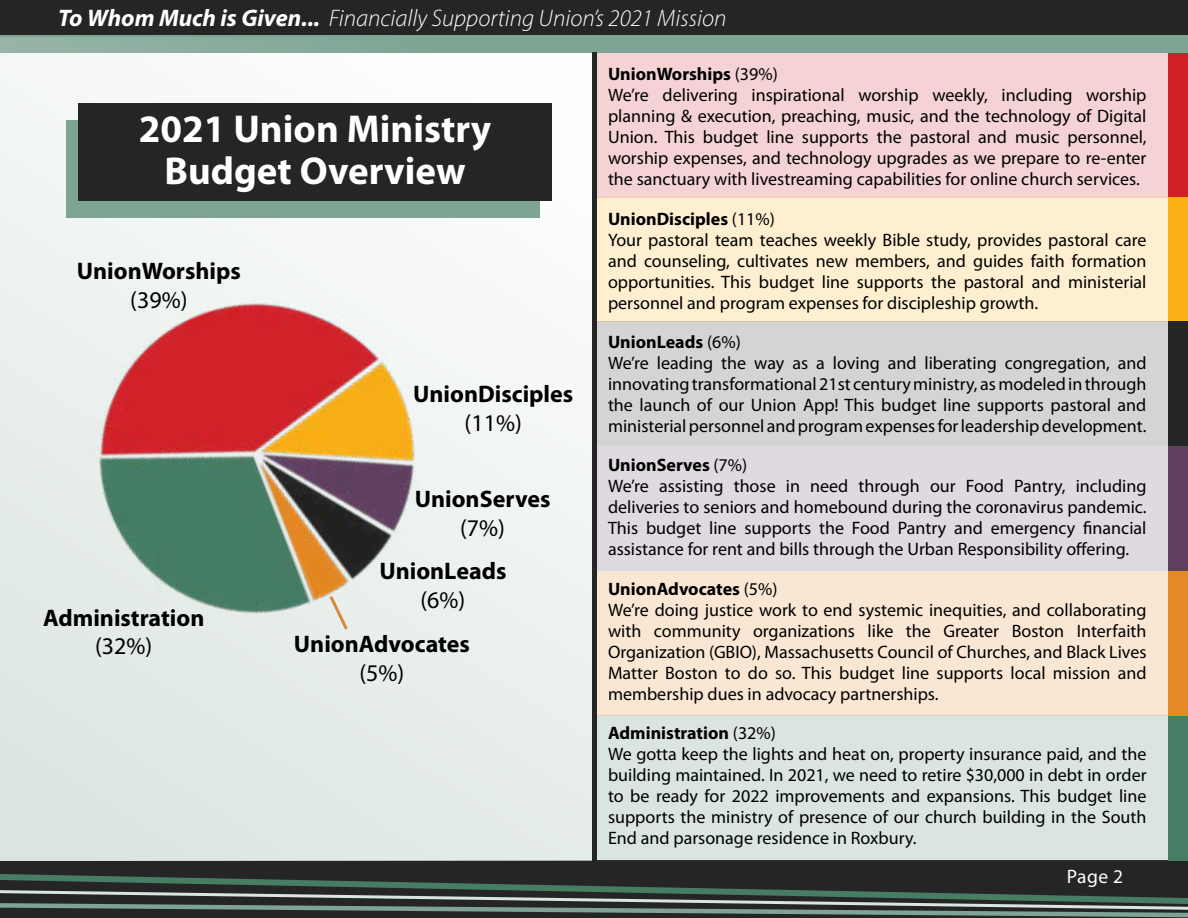
<style>
.page{position:relative;width:1188px;height:918px;background:#fff}
.page>*{position:absolute;margin:0;border:0;box-sizing:border-box;transform-origin:0 0}
.t1{font:700 39px/42px "Myriad Pro";color:#fff;text-align:center}
.t2{font:700 24px "Myriad Pro";color:#000}
.t3{font:italic 300 24px "Myriad Pro";color:#fff}
.t4{font:24px "Myriad Pro";color:#000}
.t5{font:19.5px "Myriad Pro";color:#fff}
.t6{font:18px/21px "Myriad Pro";color:#000}
.s1{font-weight:700}
</style>
<div class="page">
<div style="left:0;top:861px;width:1188px;height:57px;background:#252525"></div>
<div style="left:0;top:35px;width:1188px;height:18px;background:#7ea494"></div>
<div style="left:0;top:0;width:1188px;height:35px;background:#252525"></div>
<svg style="left:0;top:874px;width:736px;height:15px"></svg>
<svg style="left:0;top:889px;width:1188px;height:29px"></svg>
<svg style="left:0;top:38px;width:594px;height:823px;fill:#e8efeb"></svg>
<img style="left:40px;top:241px;width:434px;height:435px">
<div style="left:594px;top:53px;width:579px;height:145px;background:#f5d3d4"></div>
<svg style="left:327px;top:593px;width:23px;height:40px"></svg>
<div style="left:594px;top:198px;width:579px;height:124px;background:#feefd1"></div>
<div style="left:594px;top:322px;width:579px;height:124px;background:#d4d4d4"></div>
<div style="left:594px;top:446px;width:579px;height:125px;background:#dfd9e0"></div>
<div style="left:594px;top:571px;width:579px;height:145px;background:#fae7d3"></div>
<div style="left:594px;top:716px;width:579px;height:145px;background:#dae5e0"></div>
<div style="left:66px;top:120px;width:473px;height:98px;background:#7ea494"></div>
<div style="left:1168px;top:53px;width:20px;height:145px;background:#d12127"></div>
<div style="left:78px;top:103px;width:474px;height:98px;background:#252525"></div>
<div style="left:1168px;top:198px;width:20px;height:124px;background:#fcb216"></div>
<div style="left:1168px;top:322px;width:20px;height:124px;background:#252525"></div>
<div style="left:1168px;top:446px;width:20px;height:125px;background:#604061"></div>
<div style="left:1168px;top:716px;width:20px;height:145px;background:#477c65"></div>
<div style="left:1168px;top:571px;width:20px;height:145px;background:#e68823"></div>
<div style="left:592px;top:53px;width:5px;height:808px;background:#252525"></div>
<h2 class="t3" style="left:58px;top:3px;width:670px"><span class="s1">To Whom Much is Given...</span> Financially Supporting Union’s 2021 Mission</h2>
<h1 class="t1" style="left:139px;top:107px;width:354px">2021 Union Ministry<br>Budget Overview</h1>
<h2 class="t2" style="left:77px;top:255px;width:166px">UnionWorships</h2>
<h2 class="t4" style="left:130px;top:285px;width:59px">(39%)</h2>
<h2 class="t2" style="left:43px;top:602px;width:163px">Administration</h2>
<h2 class="t4" style="left:95px;top:631px;width:59px">(32%)</h2>
<h2 class="t2" style="left:413px;top:378px;width:162px">UnionDisciples</h2>
<h2 class="t4" style="left:465px;top:408px;width:59px">(11%)</h2>
<h2 class="t2" style="left:415px;top:483px;width:137px">UnionServes</h2>
<h2 class="t4" style="left:460px;top:513px;width:46px">(7%)</h2>
<h2 class="t2" style="left:379px;top:555px;width:129px">UnionLeads</h2>
<h2 class="t4" style="left:420px;top:585px;width:46px">(6%)</h2>
<h2 class="t2" style="left:294px;top:628px;width:178px">UnionAdvocates</h2>
<h2 class="t4" style="left:359px;top:658px;width:46px">(5%)</h2>
<p class="t6" style="left:608px;top:63px;width:540px"><span class="s1">UnionWorships</span> (39%)<br>We’re delivering inspirational worship weekly, including worship planning &amp; execution, preaching, music, and the technology of Digital Union. This budget line supports the pastoral and music personnel, worship expenses, and technology upgrades as we prepare to re-enter the sanctuary with livestreaming capabilities for online church services.</p>
<p class="t6" style="left:608px;top:208px;width:540px"><span class="s1">UnionDisciples</span> (11%)<br>Your pastoral team teaches weekly Bible study, provides pastoral care and counseling, cultivates new members, and guides faith formation opportunities. This budget line supports the pastoral and ministerial personnel and program expenses for discipleship growth.</p>
<p class="t6" style="left:608px;top:331px;width:540px"><span class="s1">UnionLeads</span> (6%)<br>We’re leading the way as a loving and liberating congregation, and innovating transformational 21st century ministry, as modeled in through the launch of our Union App! This budget line supports pastoral and ministerial personnel and program expenses for leadership development.</p>
<p class="t6" style="left:608px;top:455px;width:540px"><span class="s1">UnionServes</span> (7%)<br>We’re assisting those in need through our Food Pantry, including deliveries to seniors and homebound during the coronavirus pandemic.<br>This budget line supports the Food Pantry and emergency financial assistance for rent and bills through the Urban Responsibility offering.</p>
<p class="t6" style="left:608px;top:578px;width:540px"><span class="s1">UnionAdvocates</span> (5%)<br>We’re doing justice work to end systemic inequities, and collaborating with community organizations like the Greater Boston Interfaith Organization (GBIO), Massachusetts Council of Churches, and Black Lives Matter Boston to do so. This budget line supports local mission and membership dues in advocacy partnerships.</p>
<p class="t6" style="left:608px;top:722px;width:540px"><span class="s1">Administration</span> (32%)<br>We gotta keep the lights and heat on, property insurance paid, and the building maintained. In 2021, we need to retire $30,000 in debt in order to be ready for 2022 improvements and expansions. This budget line supports the ministry of presence of our church building in the South End and parsonage residence in Roxbury.</p>
<p class="t5" style="left:1067px;top:865px;width:58px">Page 2</p>
</div>
